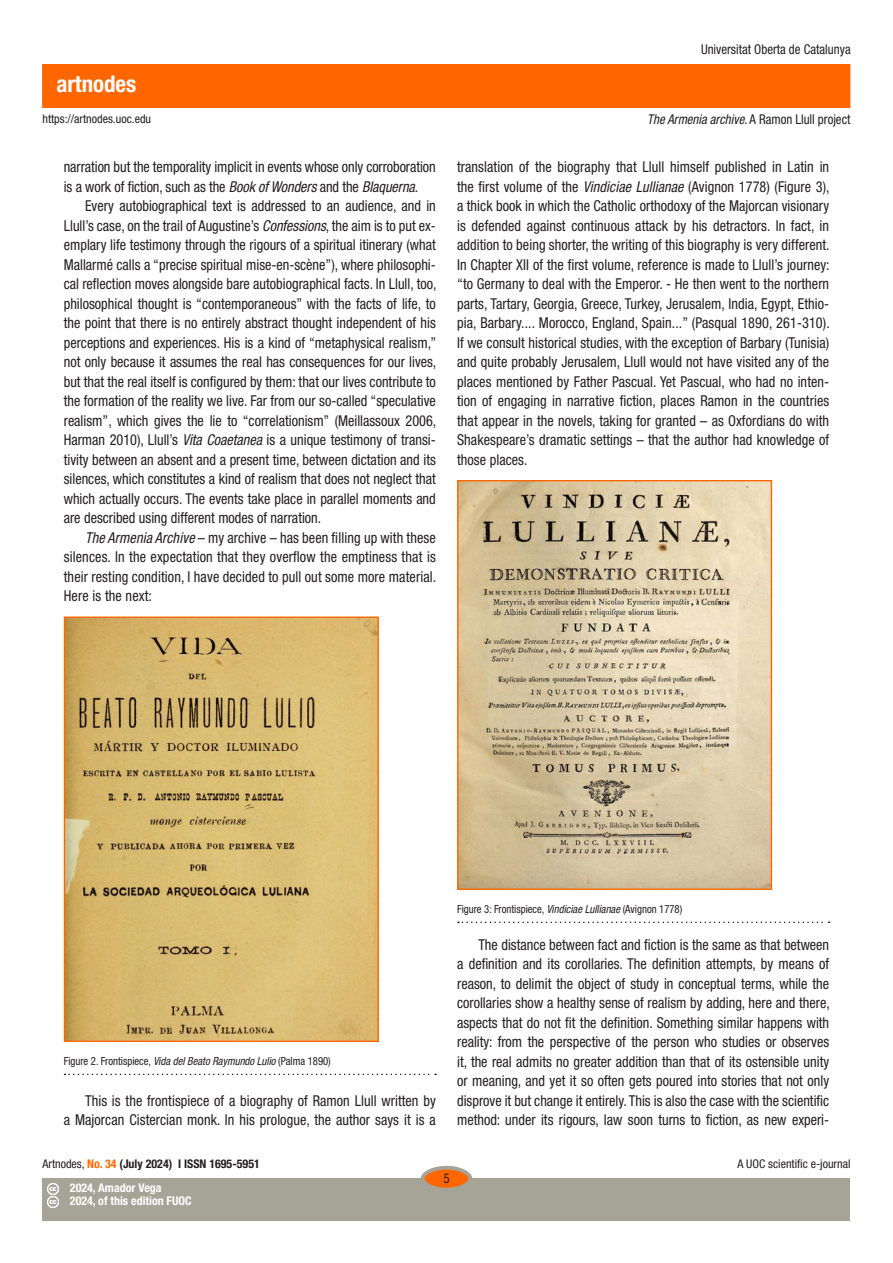
<style>
.page{position:relative;width:893px;height:1263px;background:#fff}
.page>*{position:absolute;margin:0;border:0;box-sizing:border-box;transform-origin:0 0}
.t1{font:700 condensed 22.95px "Helvetica Neue LT Std";color:#fff}
._02_texto_base{font:condensed 15px/19.5px "Helvetica Neue LT Std";letter-spacing:.005em;color:#231f20;text-align:justify;scale:.95 1}
._02_texto_base_1{font:condensed 15px/19.5px "Helvetica Neue LT Std";letter-spacing:-.005em;color:#231f20;scale:.95 1}
.t2{font:condensed 13.5px "Helvetica Neue LT Std";color:#231f20;scale:.95 1}
.t3{font:condensed 12px "Helvetica Neue LT Std";color:#231f20}
.t4{font:700 condensed 12px "Helvetica Neue LT Std";color:#231f20}
.t5{font:700 condensed 12px/13.5px "Helvetica Neue LT Std";color:#fff}
.titulo_figura{font:condensed 11.25px "Helvetica Neue LT Std";color:#231f20;scale:.95 1}
.s1{font-style:italic}
.s2{font-weight:400}
.s3{color:#f60}
</style>
<div class="page">
<div style="left:43px;top:65px;width:807px;height:42px;background:#f60"></div>
<div style="left:43px;top:1178px;width:807px;height:42px;background:#a6a397"></div>
<div style="left:422px;top:1168px;width:48px;height:21px;background:#f60;border-radius:50%"></div>
<div style="left:421px;top:1166px;width:51px;height:25px;border:4px solid #a6a397;border-radius:50%"></div>
<svg style="left:47px;top:1183px;width:11px;height:25px"></svg>
<svg style="left:65px;top:1074px;width:371px;height:1px"></svg>
<img style="left:66px;top:618px;width:311px;height:422px">
<div style="left:64px;top:616px;width:315px;height:426px;border:1px solid #f60"></div>
<svg style="left:458px;top:921px;width:371px;height:2px"></svg>
<img style="left:459px;top:482px;width:311px;height:406px">
<div style="left:457px;top:480px;width:315px;height:410px;border:1px solid #f60"></div>
<h1 class="t1" style="left:56px;top:69px;width:81px">artnodes</h1>
<p class="t2" style="left:701px;top:42px;width:159px">Universitat Oberta de Catalunya</p>
<p class="t3" style="left:43px;top:112px;width:110px">https://artnodes.uoc.edu</p>
<p class="t2" style="left:647px;top:112px;width:215px"><span class="s1">The Armenia archive</span>. A Ramon Llull project</p>
<p class="_02_texto_base_1" style="left:64px;top:157px;width:393px">narration but the temporality implicit in events whose only corroboration is a work of fiction, such as the <span class="s1">Book of Wonders</span> and the <span class="s1">Blaquerna</span>.</p>
<p class="_02_texto_base" style="left:64px;top:196px;width:394px;text-indent:21px">Every autobiographical text is addressed to an audience, and in Llull’s case, on the trail of Augustine’s <span class="s1">Confessions</span>, the aim is to put ex&shy;emplary life testimony through the rigours of a spiritual itinerary (what Mallarmé calls a “precise spiritual mise-en-scène”), where philosophi&shy;cal reflection moves alongside bare autobiographical facts. In Llull, too, philosophical thought is “contemporaneous” with the facts of life, to the point that there is no entirely abstract thought independent of his perceptions and experiences. His is a kind of “metaphysical realism,” not only because it assumes the real has consequences for our lives, but that the real itself is configured by them: that our lives contribute to the formation of the reality we live. Far from our so-called “speculative realism”, which gives the lie to “correlationism” (Meillassoux 2006, Harman 2010), Llull’s <span class="s1">Vita Coaetanea</span> is a unique testimony of transi&shy;tivity between an absent and a present time, between dictation and its silences, which constitutes a kind of realism that does not neglect that which actually occurs. The events take place in parallel moments and are described using different modes of narration.</p>
<p class="_02_texto_base" style="left:64px;top:528px;width:394px;text-indent:21px"><span class="s1">The Armenia Archive</span> – my archive – has been filling up with these silences. In the expectation that they overflow the emptiness that is their resting condition, I have decided to pull out some more material.<br>Here is the next:</p>
<p class="_02_texto_base" style="left:457px;top:157px;width:394px">translation of the biography that Llull himself published in Latin in the first volume of the <span class="s1">Vindiciae Lullianae</span> (Avignon 1778) (Figure 3), a thick book in which the Catholic orthodoxy of the Majorcan visionary is defended against continuous attack by his detractors. In fact, in addition to being shorter, the writing of this biography is very different.<br>In Chapter XII of the first volume, reference is made to Llull’s journey: “to Germany to deal with the Emperor. - He then went to the northern parts, Tartary, Georgia, Greece, Turkey, Jerusalem, India, Egypt, Ethio&shy;pia, Barbary.... Morocco, England, Spain...” (Pasqual 1890, 261-310).<br>If we consult historical studies, with the exception of Barbary (Tunisia) and quite probably Jerusalem, Llull would not have visited any of the places mentioned by Father Pascual. Yet Pascual, who had no inten&shy;tion of engaging in narrative fiction, places Ramon in the countries that appear in the novels, taking for granted – as Oxfordians do with Shakespeare’s dramatic settings – that the author had knowledge of those places.</p>
<p class="titulo_figura" style="left:64px;top:1055px;width:283px">Figure 2. Frontispiece, <span class="s1">Vida del Beato Raymundo Lulio</span> (Palma 1890)</p>
<p class="_02_texto_base" style="left:64px;top:1091px;width:393px;text-align:right">This is the frontispiece of a biography of Ramon Llull written by<br>a Majorcan Cistercian monk. In his prologue, the author says it is a</p>
<p class="titulo_figura" style="left:457px;top:902px;width:239px">Figure 3: Frontispiece, <span class="s1">Vindiciae Lullianae</span> (Avignon 1778)</p>
<p class="_02_texto_base" style="left:457px;top:934px;width:394px;text-indent:21px">The distance between fact and fiction is the same as that between a definition and its corollaries. The definition attempts, by means of reason, to delimit the object of study in conceptual terms, while the corollaries show a healthy sense of realism by adding, here and there, aspects that do not fit the definition. Something similar happens with reality: from the perspective of the person who studies or observes it, the real admits no greater addition than that of its ostensible unity or meaning, and yet it so often gets poured into stories that not only disprove it but change it entirely. This is also the case with the scientific method: under its rigours, law soon turns to fiction, as new experi-</p>
<p class="t4" style="left:43px;top:1157px;width:219px"><span class="s2">Artnodes,</span> <span class="s3">No. 34</span> (July 2024) I ISSN 1695-5951</p>
<p class="t3" style="left:737px;top:1157px;width:115px">A UOC scientific e-journal</p>
<p class="t5" style="left:70px;top:1181px;width:123px">2024, Amador Vega<br>2024, of this edition FUOC</p>
<p class="t2" style="left:443px;top:1171px;width:8px">5</p>
</div>
